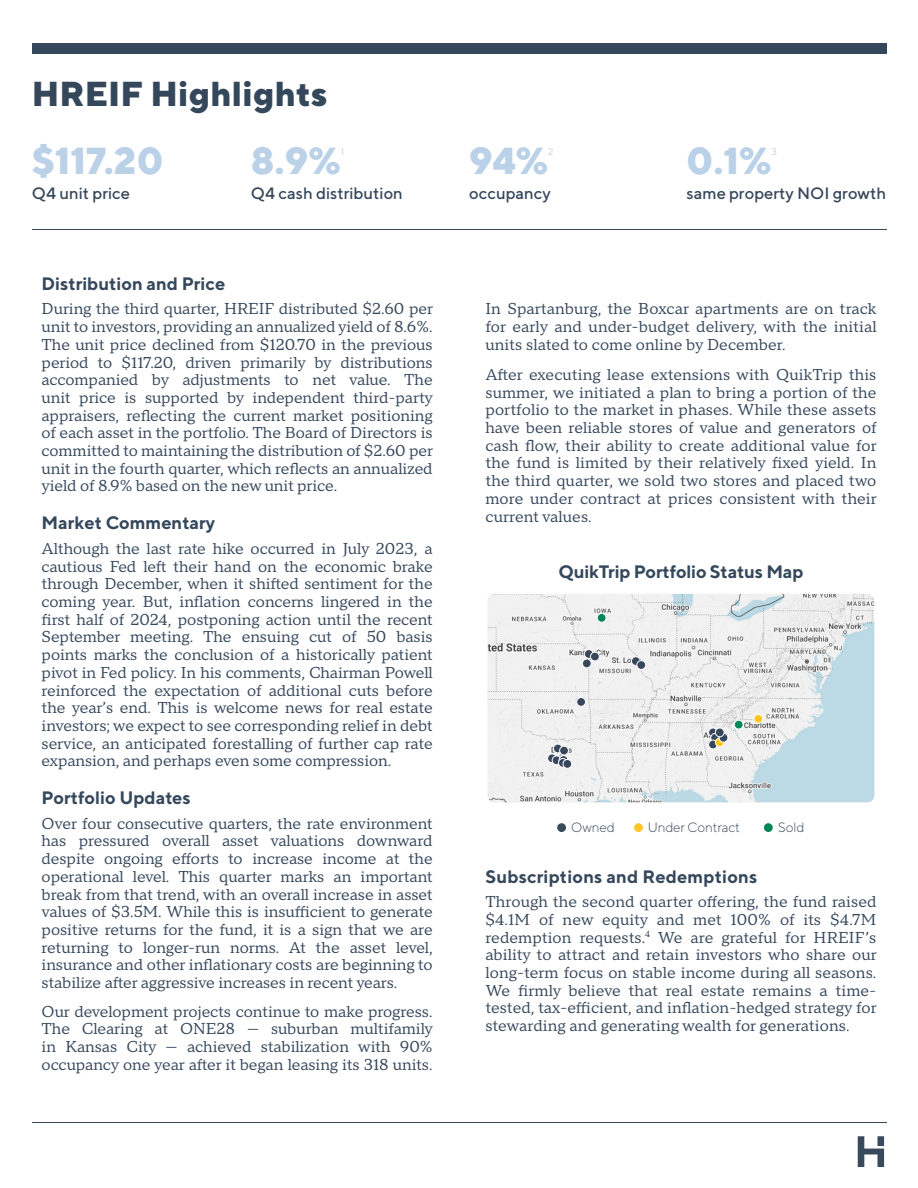
<style>
.page{position:relative;width:918px;height:1188px;background:#fff}
.page>*{position:absolute;margin:0;border:0;box-sizing:border-box;transform-origin:0 0}
.t1{font:800 37.65px "TT Norms";color:#bad1e8}
.t2{font:800 34.65px "TT Norms";letter-spacing:.005em;color:#35475b}
.t3{font:700 18px "TT Norms";color:#35475b}
.t4{font:500 16.5px "TT Norms";color:#35475b}
.t5{font:15.75px/17.7px "TT Norms Pro Serif Trl Nml";color:#35475b;text-align:justify}
.t6{font:300 13.5px "TT Norms";letter-spacing:-.01em;color:#35475b}
.t7{font:9.6px "TT Norms";color:#bad1e8}
</style>
<div class="page">
<hr style="left:32px;top:229px;width:854px;height:1px;background:#35475b">
<div style="left:32px;top:43px;width:854px;height:11px;background:#35475b"></div>
<hr style="left:32px;top:1122px;width:854px;height:1px;background:#35475b">
<svg style="left:858px;top:1136px;width:26px;height:31px"></svg>
<img style="left:488px;top:594px;width:386px;height:208px">
<div style="left:754px;top:714px;width:9px;height:9px;background:#ffc624;border-radius:50%"></div>
<div style="left:754px;top:714px;width:9px;height:9px;border:1px solid #fff;border-radius:50%"></div>
<div style="left:734px;top:720px;width:9px;height:9px;background:#008656;border-radius:50%"></div>
<div style="left:734px;top:720px;width:9px;height:9px;border:1px solid #fff;border-radius:50%"></div>
<svg style="left:709px;top:728px;width:8px;height:9px"></svg>
<div style="left:708px;top:728px;width:10px;height:9px;border:1px solid #fff;border-radius:50%"></div>
<svg style="left:711px;top:733px;width:9px;height:9px"></svg>
<div style="left:711px;top:733px;width:9px;height:9px;border:1px solid #fff;border-radius:50%"></div>
<div style="left:577px;top:698px;width:9px;height:8px;background:#38475c;border-radius:50%"></div>
<div style="left:577px;top:697px;width:9px;height:10px;border:1px solid #fff;border-radius:50%"></div>
<div style="left:553px;top:744px;width:9px;height:9px;background:#38475c;border-radius:50%"></div>
<div style="left:553px;top:744px;width:9px;height:9px;border:1px solid #fff;border-radius:50%"></div>
<div style="left:560px;top:746px;width:8px;height:9px;background:#38475c;border-radius:50%"></div>
<div style="left:559px;top:746px;width:10px;height:9px;border:1px solid #fff;border-radius:50%"></div>
<svg style="left:548px;top:754px;width:8px;height:9px"></svg>
<div style="left:547px;top:754px;width:10px;height:9px;border:1px solid #fff;border-radius:50%"></div>
<div style="left:552px;top:756px;width:9px;height:9px;background:#38475c;border-radius:50%"></div>
<div style="left:552px;top:756px;width:9px;height:9px;border:1px solid #fff;border-radius:50%"></div>
<div style="left:559px;top:755px;width:9px;height:10px;border:1px solid #fff;border-radius:50%"></div>
<svg style="left:558px;top:758px;width:9px;height:9px"></svg>
<div style="left:558px;top:758px;width:9px;height:9px;border:1px solid #fff;border-radius:50%"></div>
<div style="left:563px;top:760px;width:9px;height:8px;background:#38475c;border-radius:50%"></div>
<div style="left:563px;top:759px;width:9px;height:9px;border:1px solid #fff;border-radius:50%"></div>
<div style="left:631px;top:657px;width:9px;height:9px;background:#38475c;border-radius:50%"></div>
<div style="left:631px;top:657px;width:9px;height:9px;border:1px solid #fff;border-radius:50%"></div>
<div style="left:582px;top:659px;width:9px;height:9px;background:#38475c;border-radius:50%"></div>
<div style="left:582px;top:659px;width:9px;height:9px;border:1px solid #fff;border-radius:50%"></div>
<div style="left:584px;top:650px;width:9px;height:8px;background:#38475c;border-radius:50%"></div>
<div style="left:584px;top:649px;width:9px;height:10px;border:1px solid #fff;border-radius:50%"></div>
<div style="left:590px;top:652px;width:9px;height:9px;background:#38475c;border-radius:50%"></div>
<div style="left:590px;top:652px;width:9px;height:9px;border:1px solid #fff;border-radius:50%"></div>
<div style="left:597px;top:613px;width:9px;height:9px;background:#008656;border-radius:50%"></div>
<div style="left:597px;top:613px;width:9px;height:9px;border:1px solid #fff;border-radius:50%"></div>
<div style="left:637px;top:661px;width:9px;height:8px;background:#38475c;border-radius:50%"></div>
<div style="left:637px;top:660px;width:9px;height:10px;border:1px solid #fff;border-radius:50%"></div>
<div style="left:709px;top:740px;width:8px;height:9px;background:#38475c;border-radius:50%"></div>
<div style="left:708px;top:740px;width:10px;height:9px;border:1px solid #fff;border-radius:50%"></div>
<div style="left:715px;top:738px;width:9px;height:9px;background:#ffc624;border-radius:50%"></div>
<div style="left:715px;top:738px;width:9px;height:9px;border:1px solid #fff;border-radius:50%"></div>
<div style="left:719px;top:733px;width:9px;height:9px;background:#38475c;border-radius:50%"></div>
<div style="left:719px;top:733px;width:9px;height:9px;border:1px solid #fff;border-radius:50%"></div>
<div style="left:715px;top:728px;width:9px;height:9px;background:#38475c;border-radius:50%"></div>
<div style="left:715px;top:728px;width:9px;height:9px;border:1px solid #fff;border-radius:50%"></div>
<div style="left:557px;top:823px;width:9px;height:9px;background:#38495b;border-radius:50%"></div>
<div style="left:634px;top:823px;width:9px;height:9px;background:#ffc624;border-radius:50%"></div>
<div style="left:764px;top:823px;width:9px;height:9px;background:#008656;border-radius:50%"></div>
<p class="t2" style="left:32px;top:72px;width:297px">HREIF Highlights</p>
<p class="t1" style="left:32px;top:137px;width:133px">$117.20</p>
<p class="t4" style="left:32px;top:183px;width:100px">Q4 unit price</p>
<p class="t1" style="left:251px;top:137px;width:92px">8.9%</p>
<p class="t7" style="left:341px;top:146px;width:5px">1</p>
<p class="t4" style="left:251px;top:183px;width:153px">Q4 cash distribution</p>
<p class="t3" style="left:42px;top:272px;width:185px">Distribution and Price</p>
<p class="t5" style="left:42px;top:299px;width:393px">During the third quarter, HREIF distributed $2.60 per unit to investors, providing an annualized yield of 8.6%.<br>The unit price declined from $120.70 in the previous period to $117.20, driven primarily by distributions accompanied by adjustments to net value. The unit price is supported by independent third-party appraisers, reflecting the current market positioning of each asset in the portfolio. The Board of Directors is committed to maintaining the distribution of $2.60 per unit in the fourth quarter, which reflects an annualized yield of 8.9% based on the new unit price.</p>
<p class="t3" style="left:42px;top:512px;width:175px">Market Commentary</p>
<p class="t5" style="left:42px;top:539px;width:393px">Although the last rate hike occurred in July 2023, a cautious Fed left their hand on the economic brake through December, when it shifted sentiment for the coming year. But, inflation concerns lingered in the first half of 2024, postponing action until the recent September meeting. The ensuing cut of 50 basis points marks the conclusion of a historically patient pivot in Fed policy. In his comments, Chairman Powell reinforced the expectation of additional cuts before the year’s end. This is welcome news for real estate investors; we expect to see corresponding relief in debt service, an anticipated forestalling of further cap rate expansion, and perhaps even some compression.</p>
<p class="t3" style="left:42px;top:786px;width:151px">Portfolio Updates</p>
<p class="t5" style="left:42px;top:814px;width:393px">Over four consecutive quarters, the rate environment has pressured overall asset valuations downward despite ongoing efforts to increase income at the operational level. This quarter marks an important break from that trend, with an overall increase in asset values of $3.5M. While this is insufficient to generate positive returns for the fund, it is a sign that we are returning to longer-run norms. At the asset level, insurance and other inflationary costs are beginning to stabilize after aggressive increases in recent years.</p>
<p class="t5" style="left:42px;top:1001px;width:393px">Our development projects continue to make progress.<br>The Clearing at ONE28 — suburban multifamily in Kansas City — achieved stabilization with 90% occupancy one year after it began leasing its 318 units.</p>
<p class="t1" style="left:469px;top:137px;width:80px">94%</p>
<p class="t7" style="left:548px;top:146px;width:7px">2</p>
<p class="t4" style="left:469px;top:183px;width:83px">occupancy</p>
<p class="t1" style="left:687px;top:137px;width:86px">0.1%</p>
<p class="t7" style="left:771px;top:146px;width:7px">3</p>
<p class="t4" style="left:687px;top:183px;width:201px">same property NOI growth</p>
<p class="t5" style="left:485px;top:299px;width:393px">In Spartanburg, the Boxcar apartments are on track for early and under-budget delivery, with the initial units slated to come online by December.</p>
<p class="t5" style="left:485px;top:365px;width:393px">After executing lease extensions with QuikTrip this summer, we initiated a plan to bring a portion of the portfolio to the market in phases. While these assets have been reliable stores of value and generators of cash flow, their ability to create additional value for the fund is limited by their relatively fixed yield. In the third quarter, we sold two stores and placed two more under contract at prices consistent with their current values.</p>
<p class="t3" style="left:558px;top:560px;width:247px">QuikTrip Portfolio Status Map</p>
<p class="t6" style="left:571px;top:819px;width:45px">Owned</p>
<p class="t6" style="left:648px;top:819px;width:94px">Under Contract</p>
<p class="t6" style="left:778px;top:819px;width:28px">Sold</p>
<p class="t3" style="left:485px;top:865px;width:273px">Subscriptions and Redemptions</p>
<p class="t5" style="left:485px;top:892px;width:393px">Through the second quarter offering, the fund raised $4.1M of new equity and met 100% of its $4.7M redemption requests.<sup>4</sup> We are grateful for HREIF’s ability to attract and retain investors who share our long-term focus on stable income during all seasons.<br>We firmly believe that real estate remains a time&shy;tested, tax-efficient, and inflation-hedged strategy for stewarding and generating wealth for generations.</p>
</div>
